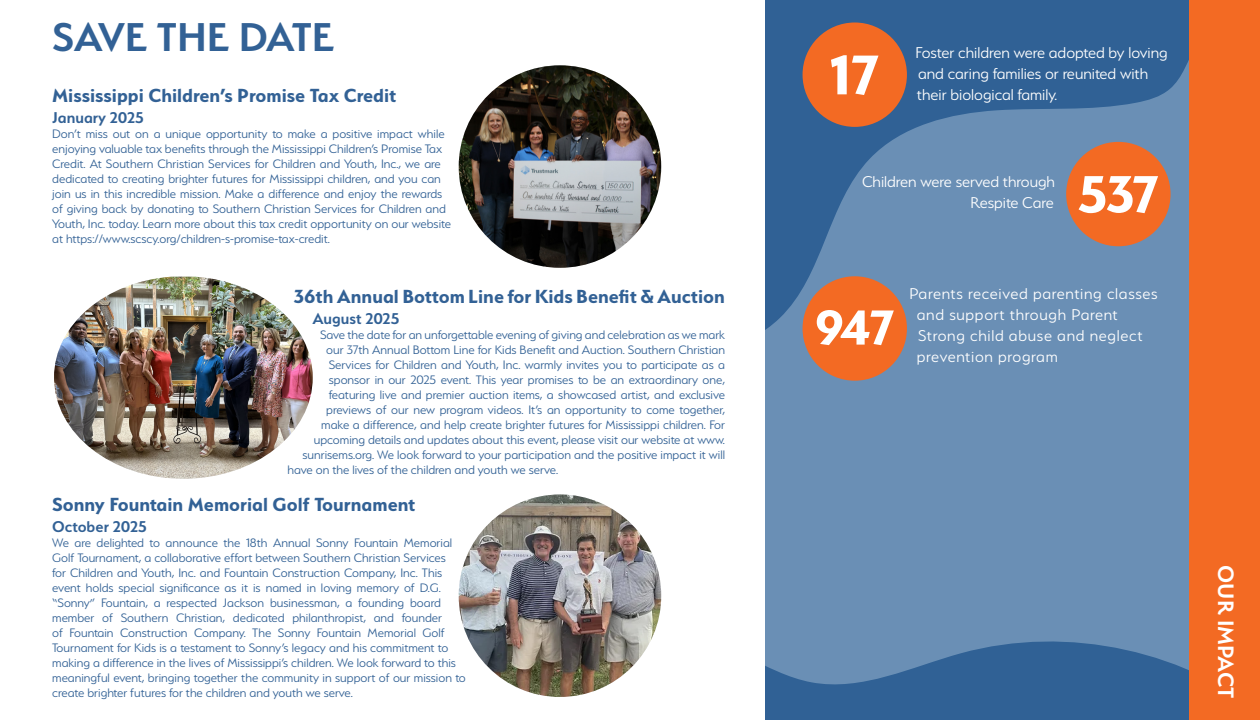
<style>
.page{position:relative;width:1260px;height:720px;background:#fff}
.page>*{position:absolute;margin:0;border:0;box-sizing:border-box;transform-origin:0 0}
.t1{font:700 62.5px "Serenity";color:#fff}
.t2{font:700 58.75px "Serenity";color:#fff}
.t3{font:700 55px "Serenity";color:#fff}
.t4{font:600 45px "Serenity";letter-spacing:-.005em;color:#326195}
.t5{font:600 25px "Serenity";color:#fff}
.t6{font:700 21.25px "Serenity";color:#326195}
.t7{font:300 17.5px/21px "Serenity";color:#fff}
.t8{font:300 17.5px/21px "Serenity";letter-spacing:.04em;color:#fff}
.t9{font:600 17.5px "Serenity";color:#326195}
.t10{font:300 13.75px/15px "Serenity";color:#326195}
</style>
<div class="page">
<svg style="left:765px;top:0;width:424px;height:720px;background:#5982ab"></svg>
<div style="left:1189px;top:0;width:71px;height:720px;background:#f36a23"></div>
<div style="left:803px;top:22px;width:104px;height:105px;background:#f36a23;border-radius:50%"></div>
<div style="left:1066px;top:142px;width:105px;height:104px;background:#f36a23;border-radius:50%"></div>
<div style="left:803px;top:276px;width:104px;height:105px;background:#f36a23;border-radius:50%"></div>
<img style="left:459px;top:65px;width:202px;height:203px;border-radius:101px">
<img style="left:54px;top:277px;width:259px;height:202px">
<img style="left:459px;top:494px;width:202px;height:203px;border-radius:101px">
<p class="t4" style="left:52px;top:13px;width:284px">SAVE THE DATE</p>
<p class="t6" style="left:52px;top:83px;width:346px">Mississippi Children’s Promise Tax Credit</p>
<p class="t9" style="left:52px;top:108px;width:93px">January 2025</p>
<p class="t10" style="left:52px;top:126px;width:400px">Don’t miss out on a unique opportunity to make a positive impact while enjoying valuable tax benefits through the Mississippi Children’s Promise Tax Credit. At Southern Christian Services for Children and Youth, Inc., we are dedicated to creating brighter futures for Mississippi children, and you can join us in this incredible mission. Make a difference and enjoy the rewards of giving back by donating to Southern Christian Services for Children and Youth, Inc. today. Learn more about this tax credit opportunity on our website at https://www.scscy.org/children-s-promise-tax-credit.</p>
<p class="t6" style="left:294px;top:284px;width:433px">36th Annual Bottom Line for Kids Benefit &amp; Auction</p>
<p class="t9" style="left:313px;top:309px;width:88px">August 2025</p>
<p class="t10" style="left:320px;top:327px;width:406px">Save the date for an unforgettable evening of giving and celebration as we mark</p>
<p class="t10" style="left:326px;top:342px;width:400px">our 37th Annual Bottom Line for Kids Benefit and Auction. Southern Christian</p>
<p class="t10" style="left:329px;top:357px;width:398px">Services for Children and Youth, Inc. warmly invites you to participate as a</p>
<p class="t10" style="left:329px;top:372px;width:398px">sponsor in our 2025 event. This year promises to be an extraordinary one,</p>
<p class="t10" style="left:329px;top:387px;width:398px">featuring live and premier auction items, a showcased artist, and exclusive</p>
<p class="t10" style="left:326px;top:402px;width:400px">previews of our new program videos. It’s an opportunity to come together,</p>
<p class="t10" style="left:321px;top:417px;width:405px">make a difference, and help create brighter futures for Mississippi children. For</p>
<p class="t10" style="left:314px;top:432px;width:413px">upcoming details and updates about this event, please visit our website at www.</p>
<p class="t10" style="left:303px;top:447px;width:424px">sunrisems.org. We look forward to your participation and the positive impact it will</p>
<p class="t10" style="left:288px;top:462px;width:272px">have on the lives of the children and youth we serve.</p>
<p class="t6" style="left:52px;top:492px;width:365px">Sonny Fountain Memorial Golf Tournament</p>
<p class="t9" style="left:52px;top:517px;width:96px">October 2025</p>
<p class="t10" style="left:52px;top:535px;width:415px">We are delighted to announce the 18th Annual Sonny Fountain Memorial Golf Tournament, a collaborative effort between Southern Christian Services<br>for Children and Youth, Inc. and Fountain Construction Company, Inc. This event holds special significance as it is named in loving memory of D.G. “Sonny” Fountain, a respected Jackson businessman, a founding board member of Southern Christian, dedicated philanthropist, and founder<br>of Fountain Construction Company. The Sonny Fountain Memorial Golf Tournament for Kids is a testament to Sonny’s legacy and his commitment to making a difference in the lives of Mississippi’s children. We look forward to this meaningful event, bringing together the community in support of our mission to create brighter futures for the children and youth we serve.</p>
<p class="t1" style="left:830px;top:40px;width:51px">17</p>
<p class="t7" style="left:916px;top:42px;width:254px">Foster children were adopted by loving and caring families or reunited with their biological family.</p>
<p class="t7" style="left:862px;top:171px;width:195px">Children were served through</p>
<p class="t7" style="left:971px;top:192px;width:85px">Respite Care</p>
<p class="t2" style="left:1078px;top:161px;width:83px">537</p>
<p class="t3" style="left:815px;top:297px;width:82px">947</p>
<p class="t8" style="left:917px;top:283px;width:242px;text-indent:-8px">Parents received parenting classes and support through Parent<br>Strong child abuse and neglect prevention program</p>
<p class="t5" style="left:1239px;top:565px;width:134px;rotate:90deg">OUR IMPACT</p>
</div>
